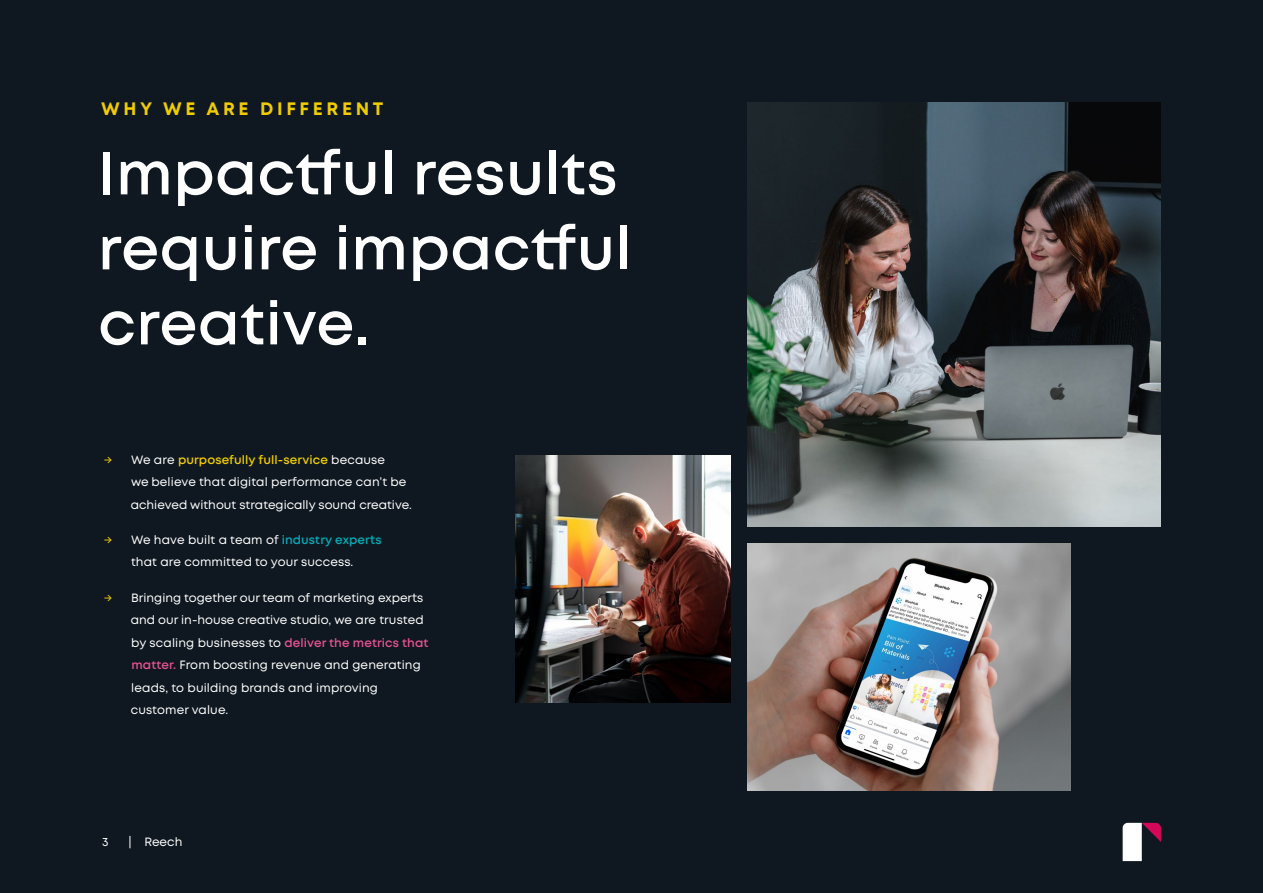
<style>
.page{position:relative;width:1263px;height:893px;background:#0f1820}
.page>*{position:absolute;margin:0;border:0;box-sizing:border-box;transform-origin:0 0}
.t1{font:600 60px/75px "Mont";letter-spacing:.01em;color:#fff}
.t2{font:700 18px "Mont";letter-spacing:.2em;color:#f1cc00}
.t3{font:12px/22.5px "Mont";letter-spacing:.01em;color:#fff}
.s1{color:#f3cd00}
.s2{font-weight:600;color:#f3cd00}
.s3{font-weight:600;color:#00adbb}
.s4{font-weight:600;color:#ea5295}
</style>
<div class="page">
<svg style="left:1123px;top:823px;width:38px;height:38px"></svg>
<img style="left:747px;top:543px;width:323px;height:248px">
<img style="left:515px;top:455px;width:215px;height:248px">
<img style="left:747px;top:102px;width:414px;height:424px">
<h2 class="t2" style="left:101px;top:97px;width:284px">WHY WE ARE DIFFERENT</h2>
<h1 class="t1" style="left:98px;top:136px;width:535px">Impactful results require impactful creative.</h1>
<p class="t3" style="left:131px;top:448px;width:283px;text-indent:-27px"><span class="s1">→</span> We are <span class="s2">purposefully full-service</span> because<br>we believe that digital performance can’t be achieved without strategically sound creative.</p>
<p class="t3" style="left:104px;top:529px;width:279px;text-align:center"><span class="s1">→</span> We have built a team of <span class="s3">industry experts </span>that are committed to your success.</p>
<p class="t3" style="left:131px;top:586px;width:299px;text-indent:-27px"><span class="s1">→</span> Bringing together our team of marketing experts and our in-house creative studio, we are trusted by scaling businesses to <span class="s4">deliver the metrics that matter.</span> From boosting revenue and generating leads, to building brands and improving customer value.</p>
<p class="t3" style="left:102px;top:831px;width:8px">3</p>
<p class="t3" style="left:129px;top:831px;width:55px">| Reech</p>
</div>
